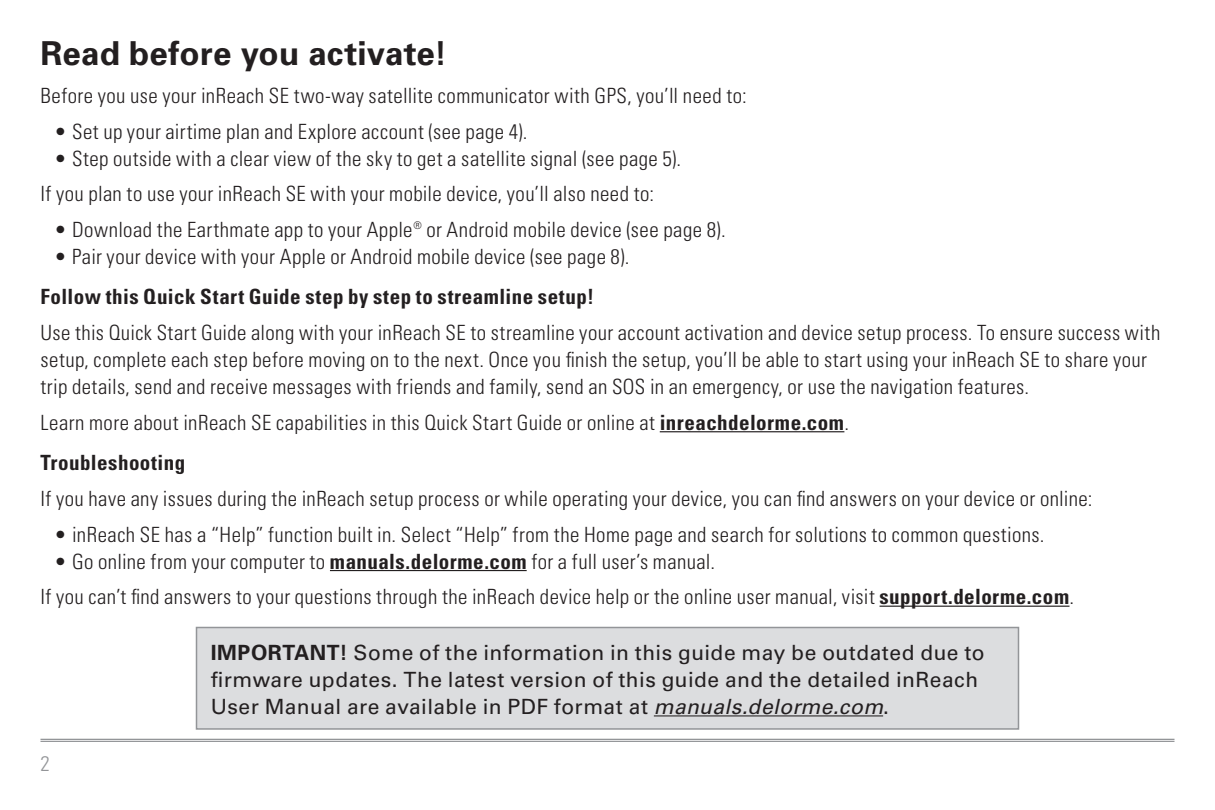
<style>
.page{position:relative;width:1215px;height:810px;background:#fff}
.page>*{position:absolute;margin:0;border:0;box-sizing:border-box;transform-origin:0 0}
.t1{font:700 33px "Univers";letter-spacing:.005em;color:#231f20}
.t2{font:300 condensed 21px/35.7px "Univers";letter-spacing:.02em;color:#231f20}
.t3{font:21px/27px "Univers LT Std";letter-spacing:.02em;color:#231f20}
.t4{font:700 condensed 21px "Univers";letter-spacing:.02em;color:#231f20}
.t5{font:300 condensed 21px "Univers";color:#939598}
.s1{font-weight:700}
.s2{font-family:"Univers";font-weight:700}
.s3{font-style:italic}
</style>
<div class="page">
<hr style="left:40px;top:741px;width:1134px;height:1px;background:#939598">
<hr style="left:40px;top:739px;width:1134px;height:1px;background:#939598">
<hr style="left:660px;top:431px;width:184px;height:1px;background:#231f20">
<hr style="left:330px;top:570px;width:197px;height:1px;background:#231f20">
<hr style="left:880px;top:606px;width:189px;height:1px;background:#231f20">
<div style="left:196px;top:628px;width:822px;height:101px;background:#dcdddf"></div>
<hr style="left:654px;top:715px;width:229px;height:1px;background:#231f20">
<div style="left:196px;top:627px;width:823px;height:103px;border:2px solid #939598"></div>
<h1 class="t1" style="left:40px;top:32px;width:408px">Read before you activate!</h1>
<p class="t2" style="left:40px;top:78px;width:708px">Before you use your inReach SE two-way satellite communicator with GPS, you’ll need to:</p>
<p class="t2" style="left:54px;top:113px;width:475px">• Set up your airtime plan and Explore account (see page 4).</p>
<p class="t2" style="left:40px;top:140px;width:642px;text-indent:14px">• Step outside with a clear view of the sky to get a satellite signal (see page 5).<br>If you plan to use your inReach SE with your mobile device, you’ll also need to:</p>
<p class="t2" style="left:54px;top:211px;width:673px">• Download the Earthmate app to your Apple<sup>®</sup> or Android mobile device (see page 8).</p>
<p class="t2" style="left:54px;top:238px;width:577px">• Pair your device with your Apple or Android mobile device (see page 8).</p>
<p class="t4" style="left:40px;top:284px;width:555px">Follow this Quick Start Guide step by step to streamline setup!</p>
<p class="t2" style="left:40px;top:319px;width:1121px;line-height:27px">Use this Quick Start Guide along with your inReach SE to streamline your account activation and device setup process. To ensure success with setup, complete each step before moving on to the next. Once you finish the setup, you’ll be able to start using your inReach SE to share your trip details, send and receive messages with friends and family, send an SOS in an emergency, or use the navigation features.</p>
<p class="t2" style="left:40px;top:402px;width:810px;line-height:40.5px">Learn more about inReach SE capabilities in this Quick Start Guide or online at <span class="s1">inreachdelorme.com</span>.<br><span class="s1">Troubleshooting</span></p>
<p class="t2" style="left:40px;top:480px;width:1054px">If you have any issues during the inReach setup process or while operating your device, you can find answers on your device or online:</p>
<p class="t2" style="left:54px;top:516px;width:992px">• inReach SE has a “Help” function built in. Select “Help” from the Home page and search for solutions to common questions.</p>
<p class="t2" style="left:40px;top:543px;width:1035px;text-indent:14px">• Go online from your computer to <span class="s1">manuals.delorme.com</span> for a full user’s manual.<br>If you can’t find answers to your questions through the inReach device help or the online user manual, visit <span class="s1">support.delorme.com</span>.</p>
<p class="t3" style="left:211px;top:639px;width:775px"><span class="s2">IMPORTANT!</span> Some of the information in this guide may be outdated due to firmware updates. The latest version of this guide and the detailed inReach<br>User Manual are available in PDF format at <span class="s3">manuals.delorme.com</span>.</p>
<p class="t5" style="left:40px;top:751px;width:11px">2</p>
</div>
